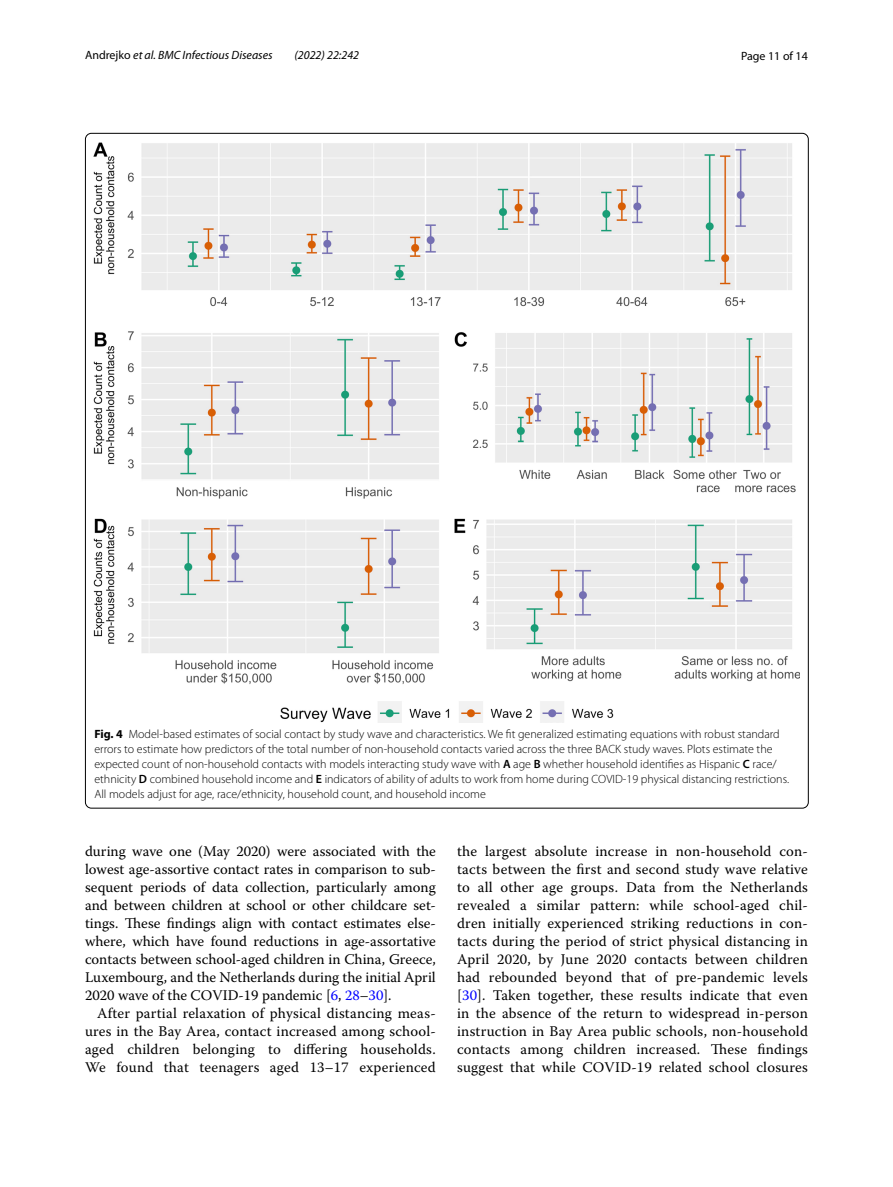
<style>
.page{position:relative;width:893px;height:1187px;background:#fff}
.page>*{position:absolute;margin:0;border:0;box-sizing:border-box;transform-origin:0 0}
.t1{font:14.7px/18px "Warnock Pro";letter-spacing:.015em;color:#000;text-align:justify}
.t2{font:300 12px/15px "Myriad Pro";color:#000}
.t3{font:italic 12px "Myriad Pro";color:#000}
.t4{font:12px "Myriad Pro";color:#000}
.s1{font-style:normal}
.s2{font-weight:700}
.s3{font-weight:600}
.s4{color:#00f}
</style>
<div class="page">
<img style="left:94px;top:142px;width:706px;height:580px">
<p class="t3" style="left:85px;top:48px;width:189px"><span class="s1">Andrejko</span> et al. BMC Infectious Diseases</p>
<p class="t3" style="left:294px;top:48px;width:66px">(2022) 22:242</p>
<p class="t4" style="left:741px;top:48px;width:68px">Page 11 of 14</p>
<p class="t2" style="left:94px;top:726px;width:696px"><span class="s2">Fig. 4</span> Model-based estimates of social contact by study wave and characteristics. We fit generalized estimating equations with robust standard errors to estimate how predictors of the total number of non-household contacts varied across the three BACK study waves. Plots estimate the expected count of non-household contacts with models interacting study wave with <span class="s3">A</span> age <span class="s3">B</span> whether household identifies as Hispanic <span class="s3">C</span> race/ ethnicity <span class="s3">D</span> combined household income and <span class="s3">E</span> indicators of ability of adults to work from home during COVID-19 physical distancing restrictions.<br>All models adjust for age, race/ethnicity, household count, and household income</p>
<p class="t1" style="left:85px;top:841px;width:352px">during wave one (May 2020) were associated with the lowest age-assortive contact rates in comparison to sub&shy;sequent periods of data collection, particularly among and between children at school or other childcare set&shy;tings. These findings align with contact estimates else&shy;where, which have found reductions in age-assortative contacts between school-aged children in China, Greece, Luxembourg, and the Netherlands during the initial April 2020 wave of the COVID-19 pandemic [<span class="s4">6</span>, <span class="s4">28</span>–<span class="s4">30</span>].</p>
<p class="t1" style="left:85px;top:1003px;width:352px;text-indent:12px">After partial relaxation of physical distancing meas&shy;ures in the Bay Area, contact increased among school&shy;aged children belonging to differing households.<br>We found that teenagers aged 13–17 experienced</p>
<p class="t1" style="left:457px;top:841px;width:352px">the largest absolute increase in non-household con&shy;tacts between the first and second study wave relative to all other age groups. Data from the Netherlands revealed a similar pattern: while school-aged chil&shy;dren initially experienced striking reductions in con&shy;tacts during the period of strict physical distancing in April 2020, by June 2020 contacts between children had rebounded beyond that of pre-pandemic levels [<span class="s4">30</span>]. Taken together, these results indicate that even in the absence of the return to widespread in-person instruction in Bay Area public schools, non-household contacts among children increased. These findings suggest that while COVID-19 related school closures</p>
</div>
